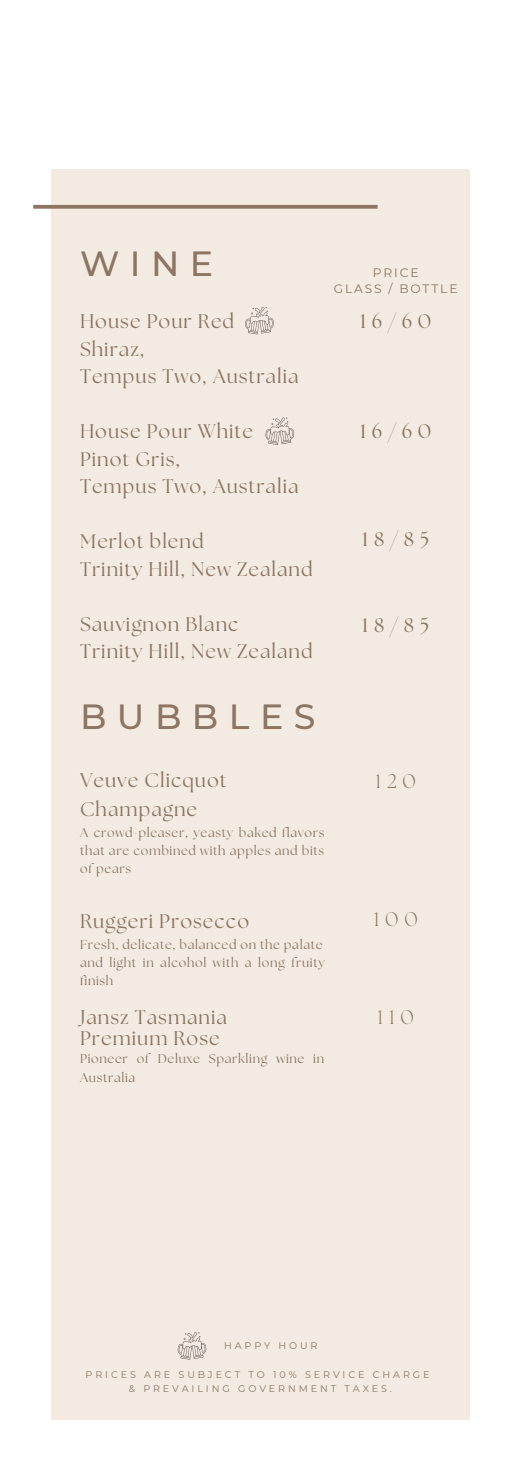
<style>
.page{position:relative;width:520px;height:1474px;background:#fff}
.page>*{position:absolute;margin:0;border:0;box-sizing:border-box;transform-origin:0 0}
.t1{font:500 34.82px "Montserrat";letter-spacing:.3em;color:#8c7562}
.t2{font:19.78px/27.5px "The Seasons";letter-spacing:.05em;color:#8c7562}
.t3{font:300 19.78px "The Seasons";letter-spacing:.3em;color:#8c7562}
.t4{font:12.78px/18px "The Seasons";letter-spacing:.05em;color:#8c7562}
.t5{font:12.25px/16.3px "Montserrat";letter-spacing:.15em;color:#8c7562;text-align:center}
.t6{font:9.62px/13.7px "Montserrat";letter-spacing:.3em;color:#8c7562;text-align:center}
</style>
<div class="page">
<div style="left:51px;top:169px;width:419px;height:1250px;background:#f3ebe2"></div>
<svg style="left:33px;top:205px;width:345px;height:4px"></svg>
<svg style="left:245px;top:307px;width:29px;height:27px"></svg>
<svg style="left:265px;top:417px;width:29px;height:28px"></svg>
<svg style="left:178px;top:1332px;width:28px;height:28px"></svg>
<h1 class="t1" style="left:80px;top:242px;width:135px">WINE</h1>
<p class="t2" style="left:80px;top:309px;width:220px">House Pour Red<br>Shiraz,<br>Tempus Two, Australia</p>
<p class="t2" style="left:80px;top:419px;width:220px">House Pour White<br>Pinot Gris,<br>Tempus Two, Australia</p>
<p class="t2" style="left:80px;top:529px;width:234px">Merlot blend<br>Trinity Hill, New Zealand</p>
<p class="t2" style="left:80px;top:611px;width:234px">Sauvignon Blanc<br>Trinity Hill, New Zealand</p>
<p class="t5" style="left:334px;top:264px;width:125px">PRICE<br>GLASS / BOTTLE</p>
<p class="t2" style="left:360px;top:309px;width:73px">16/60</p>
<p class="t2" style="left:360px;top:419px;width:73px">16/60</p>
<p class="t2" style="left:362px;top:526px;width:69px">18/85</p>
<p class="t2" style="left:362px;top:612px;width:69px">18/85</p>
<h1 class="t1" style="left:80px;top:695px;width:237px">BUBBLES</h1>
<p class="t2" style="left:80px;top:767px;width:148px;line-height:28.7px">Veuve Clicquot<br>Champagne</p>
<p class="t4" style="left:80px;top:825px;width:246px;text-align:justify">A crowd-pleaser, yeasty baked flavors that are combined with apples and bits of pears</p>
<p class="t2" style="left:80px;top:908px;width:171px">Ruggeri Prosecco</p>
<p class="t4" style="left:80px;top:936px;width:246px">Fresh, delicate, balanced on the palate and light in alcohol with a long fruity finish</p>
<p class="t2" style="left:80px;top:1008px;width:148px;line-height:21.2px">Jansz Tasmania<br>Premium Rose</p>
<p class="t4" style="left:80px;top:1051px;width:246px">Pioneer of Deluxe Sparkling wine in<br>Australia</p>
<p class="t3" style="left:376px;top:772px;width:42px">120</p>
<p class="t3" style="left:374px;top:910px;width:46px">100</p>
<p class="t3" style="left:378px;top:1008px;width:38px">110</p>
<p class="t6" style="left:224px;top:1339px;width:95px">HAPPY HOUR</p>
<p class="t6" style="left:86px;top:1368px;width:345px">PRICES ARE SUBJECT TO 10% SERVICE CHARGE &amp; PREVAILING GOVERNMENT TAXES.</p>
</div>
